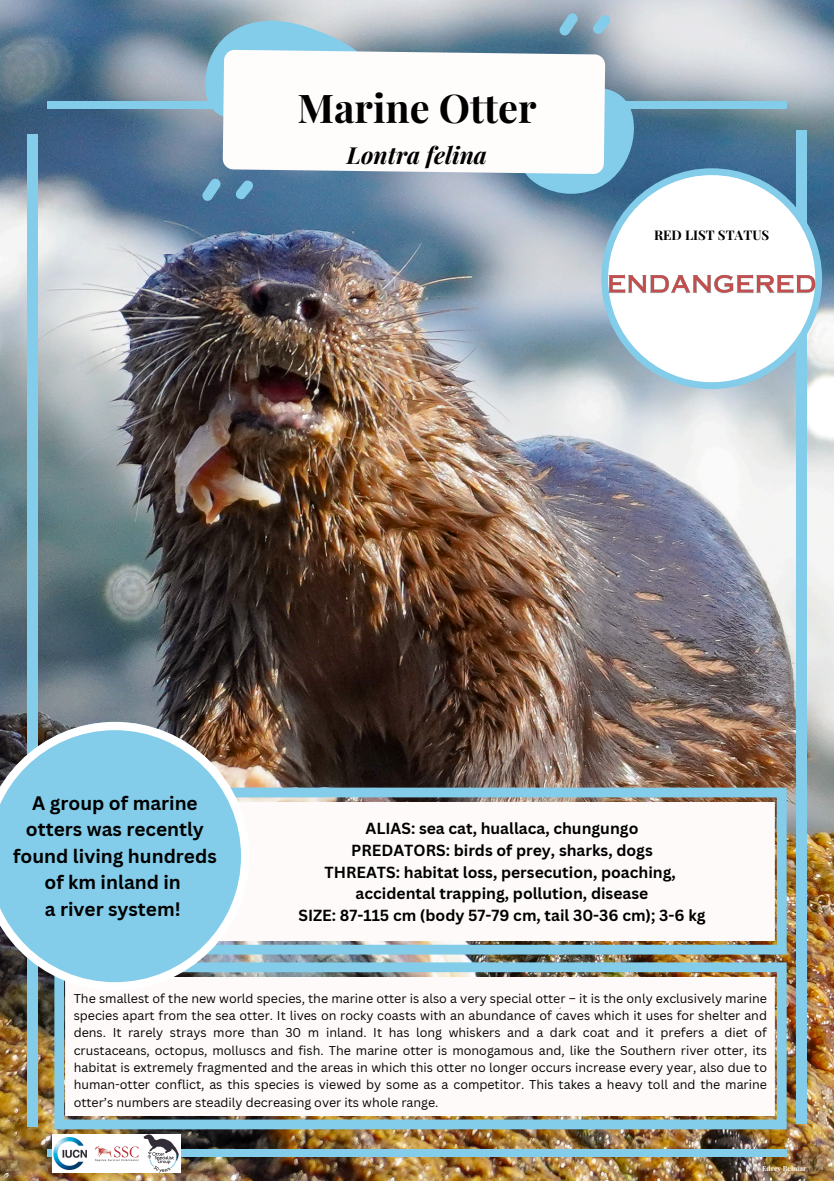
<style>
.page{position:relative;width:834px;height:1181px;background:#fff}
.page>*{position:absolute;margin:0;border:0;box-sizing:border-box;transform-origin:0 0}
.t1{font:700 39.55px "Playfair Display";color:#000}
.t2{font:italic 700 23.45px "Playfair Display";color:#000}
.t3{font:700 18.97px/26.5px "Canva Sans";color:#000;text-align:center}
.t4{font:700 15.64px/21.7px "Canva Sans";color:#000;text-align:center}
.t5{font:700 13.3px "Playfair Display";color:#000}
.t6{font:12.46px/17.3px "Canva Sans";color:#000;text-align:justify}
.t7{font:700 7px "Playfair Display";color:#fff}
</style>
<div class="page">
<img style="left:0;top:0;width:833px;height:1181px">
<div style="left:47px;top:101px;width:739px;height:8px;background:#83cdea"></div>
<svg style="left:198px;top:0;width:438px;height:202px;background:#8eaabd"></svg>
<svg style="left:220px;top:43px;width:387px;height:138px"></svg>
<div style="left:47px;top:1149px;width:739px;height:8px;background:#83cdea"></div>
<img style="left:52px;top:1134px;width:129px;height:38px">
<div style="left:27px;top:134px;width:11px;height:992px;background:#83cdea"></div>
<div style="left:795px;top:130px;width:11px;height:994px;background:#83cdea"></div>
<img style="left:249px;top:787px;width:537px;height:167px">
<img style="left:249px;top:802px;width:525px;height:138px">
<svg style="left:601px;top:168px;width:221px;height:221px"></svg>
<img style="left:606px;top:273px;width:210px;height:25px">
<img style="left:54px;top:962px;width:732px;height:167px">
<img style="left:66px;top:978px;width:708px;height:138px">
<svg style="left:0;top:722px;width:249px;height:268px;fill:#83cdea"></svg>
<h3 class="t1" style="left:297px;top:80px;width:241px">Marine Otter</h3>
<p class="t2" style="left:347px;top:138px;width:141px">Lontra felina</p>
<p class="t5" style="left:654px;top:225px;width:117px">RED LIST STATUS</p>
<h1 class="t3" style="left:13px;top:789px;width:205px">A group of marine otters was recently found living hundreds of km inland in<br>a river system!</h1>
<p class="t4" style="left:298px;top:817px;width:408px">ALIAS: sea cat, huallaca, chungungo<br>PREDATORS: birds of prey, sharks, dogs<br>THREATS: habitat loss, persecution, poaching, accidental trapping, pollution, disease<br>SIZE: 87-115 cm (body 57-79 cm, tail 30-36 cm); 3-6 kg</p>
<p class="t6" style="left:74px;top:989px;width:694px">The smallest of the new world species, the marine otter is also a very special otter – it is the only exclusively marine species apart from the sea otter. It lives on rocky coasts with an abundance of caves which it uses for shelter and dens. It rarely strays more than 30 m inland. It has long whiskers and a dark coat and it prefers a diet of crustaceans, octopus, molluscs and fish. The marine otter is monogamous and, like the Southern river otter, its habitat is extremely fragmented and the areas in which this otter no longer occurs increase every year, also due to human-otter conflict, as this species is viewed by some as a competitor. This takes a heavy toll and the marine otter’s numbers are steadily decreasing over its whole range.</p>
<p class="t7" style="left:762px;top:1163px;width:46px">Edrey Belmar</p>
</div>
